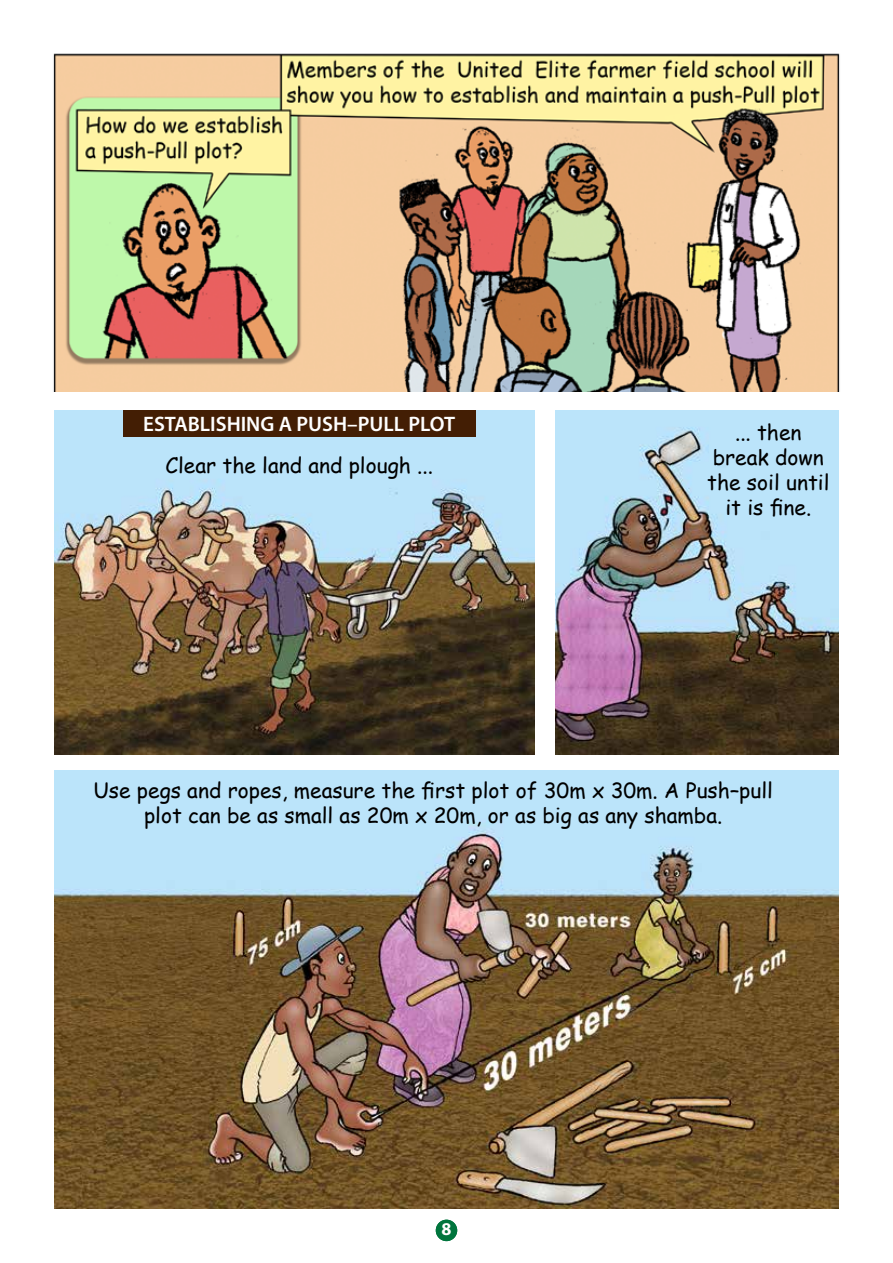
<style>
.page{position:relative;width:893px;height:1263px;background:#fff}
.page>*{position:absolute;margin:0;border:0;box-sizing:border-box;transform-origin:0 0}
.t1{font:21px/25.2px "Comic Sans MS";color:#000;text-align:center}
.t2{font:600 21px "Myriad Pro";color:#fff}
.t3{font:700 18px "Myriad Pro";color:#fff}
</style>
<div class="page">
<img style="left:53px;top:53px;width:787px;height:338px">
<img style="left:54px;top:770px;width:785px;height:439px">
<img style="left:54px;top:411px;width:481px;height:343px">
<div style="left:123px;top:410px;width:353px;height:27px;background:#431e04"></div>
<img style="left:555px;top:411px;width:284px;height:343px">
<div style="left:436px;top:1220px;width:21px;height:21px;background:#00753d;border-radius:50%"></div>
<p class="t2" style="left:143px;top:411px;width:313px">ESTABLISHING A PUSH–PULL PLOT</p>
<p class="t1" style="left:707px;top:419px;width:124px">... then break down the soil until it is fine.</p>
<p class="t1" style="left:165px;top:452px;width:269px">Clear the land and plough ...</p>
<p class="t1" style="left:93px;top:777px;width:681px">Use pegs and ropes, measure the first plot of 30m x 30m. A Push–pull plot can be as small as 20m x 20m, or as big as any shamba.</p>
<p class="t3" style="left:441px;top:1217px;width:11px">8</p>
</div>
